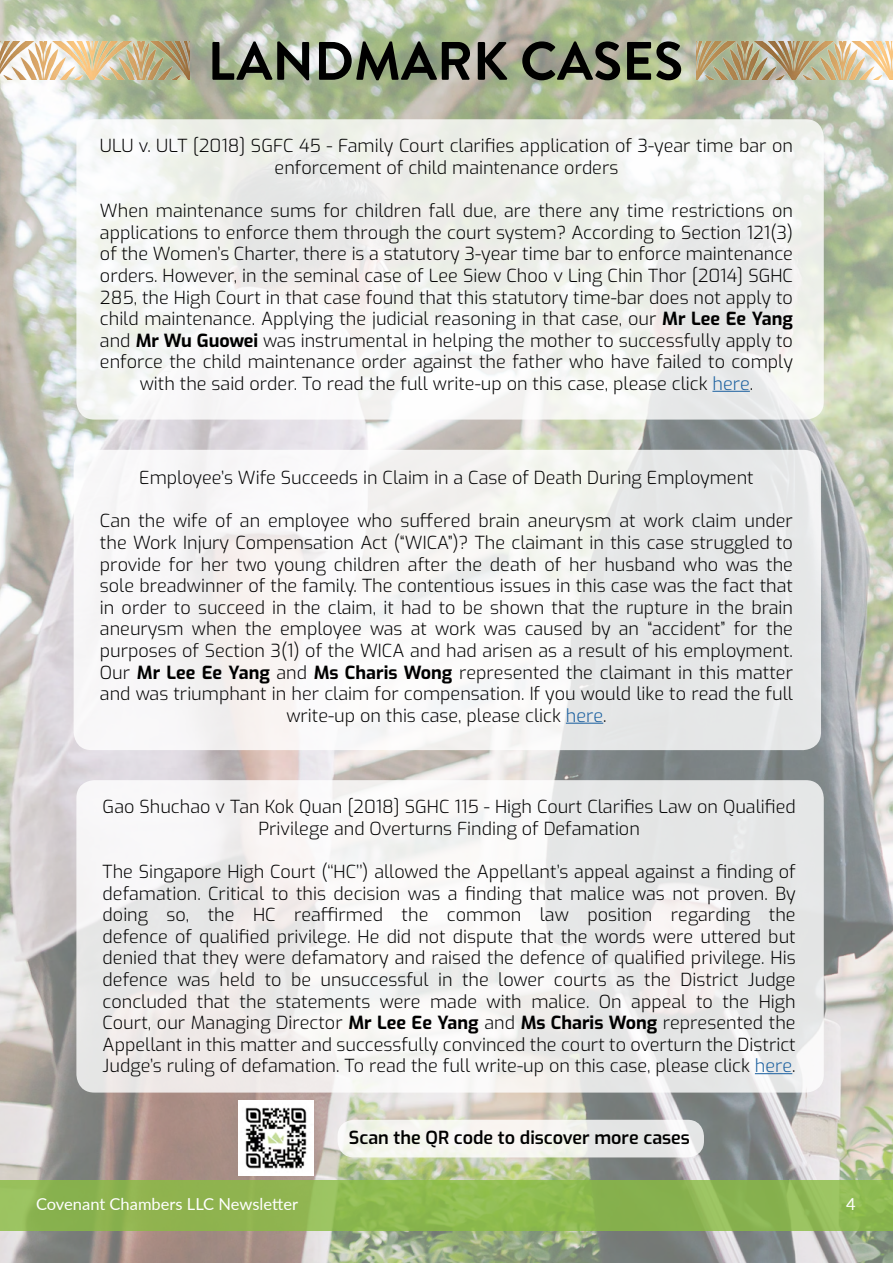
<style>
.page{position:relative;width:893px;height:1263px;background:#fff}
.page>*{position:absolute;margin:0;border:0;box-sizing:border-box;transform-origin:0 0}
.t1{font:700 54px "Brandon Grotesque";color:#000}
.t2{font:300 18px/21.6px "Exo";color:#000;text-align:center}
.t3{font:600 18px "Exo";color:#000}
.t4{font:16.5px "Lato";color:#fff}
.s1{font-weight:700}
.s2{color:#175d9e}
</style>
<div class="page">
<img style="left:0;top:0;width:893px;height:1263px">
<svg style="left:0;top:1180px;width:893px;height:51px;background:#8eb751"></svg>
<svg style="left:76px;top:119px;width:748px;height:301px;fill:#f1f2ee"></svg>
<hr style="left:712px;top:391px;width:38px;height:1px;background:#175d9e">
<div style="left:74px;top:450px;width:747px;height:300px;background:linear-gradient(to right,#fdfafa,#e7e8e8);border-radius:18px"></div>
<hr style="left:566px;top:723px;width:37px;height:1px;background:#175d9e">
<div style="left:76px;top:780px;width:748px;height:312px;background:linear-gradient(to bottom,#f1f1f1,#eeeceb);border-radius:18px"></div>
<hr style="left:755px;top:1073px;width:37px;height:1px;background:#175d9e">
<img style="left:238px;top:1100px;width:76px;height:76px">
<svg style="left:338px;top:1120px;width:366px;height:37px;fill:#f5f5ef"></svg>
<img style="left:0;top:42px;width:190px;height:38px">
<img style="left:697px;top:42px;width:196px;height:38px">
<p class="t1" style="left:207px;top:23px;width:477px">LANDMARK CASES</p>
<p class="t2" style="left:100px;top:134px;width:694px">ULU v. ULT [2018] SGFC 45 - Family Court clarifies application of 3-year time bar on enforcement of child maintenance orders</p>
<p class="t2" style="left:100px;top:199px;width:695px">When maintenance sums for children fall due, are there any time restrictions on applications to enforce them through the court system? According to Section 121(3) of the Women’s Charter, there is a statutory 3-year time bar to enforce maintenance orders. However, in the seminal case of Lee Siew Choo v Ling Chin Thor [2014] SGHC 285, the High Court in that case found that this statutory time-bar does not apply to child maintenance. Applying the judicial reasoning in that case, our <span class="s1">Mr Lee Ee Yang </span>and <span class="s1">Mr Wu Guowei</span> was instrumental in helping the mother to successfully apply to enforce the child maintenance order against the father who have failed to comply with the said order. To read the full write-up on this case, please click <span class="s2">here</span>.</p>
<p class="t2" style="left:139px;top:466px;width:616px">Employee’s Wife Succeeds in Claim in a Case of Death During Employment</p>
<p class="t2" style="left:100px;top:509px;width:695px">Can the wife of an employee who suffered brain aneurysm at work claim under the Work Injury Compensation Act (“WICA”)? The claimant in this case struggled to provide for her two young children after the death of her husband who was the sole breadwinner of the family. The contentious issues in this case was the fact that in order to succeed in the claim, it had to be shown that the rupture in the brain aneurysm when the employee was at work was caused by an “accident” for the purposes of Section 3(1) of the WICA and had arisen as a result of his employment.<br>Our <span class="s1">Mr Lee Ee Yang</span> and <span class="s1">Ms Charis Wong</span> represented the claimant in this matter and was triumphant in her claim for compensation. If you would like to read the full write-up on this case, please click <span class="s2">here</span>.</p>
<p class="t2" style="left:103px;top:795px;width:694px">Gao Shuchao v Tan Kok Quan [2018] SGHC 115 - High Court Clarifies Law on Qualified<br>Privilege and Overturns Finding of Defamation</p>
<p class="t2" style="left:103px;top:860px;width:694px;text-align:left">The Singapore High Court (‘‘HC’’) allowed the Appellant’s appeal against a finding of defamation. Critical to this decision was a finding that malice was not proven. By</p>
<p class="t2" style="left:103px;top:903px;width:695px">doing so, the HC reaffirmed the common law position regarding the</p>
<p class="t2" style="left:103px;top:924px;width:695px">defence of qualified privilege. He did not dispute that the words were uttered but</p>
<p class="t2" style="left:103px;top:946px;width:695px">denied that they were defamatory and raised the defence of qualified privilege. His</p>
<p class="t2" style="left:103px;top:968px;width:695px">defence was held to be unsuccessful in the lower courts as the District Judge</p>
<p class="t2" style="left:103px;top:989px;width:695px;text-align:left">concluded that the statements were made with malice. On appeal to the High<br>Court, our Managing Director <span class="s1">Mr Lee Ee Yang</span> and <span class="s1">Ms Charis Wong</span> represented the</p>
<p class="t2" style="left:103px;top:1032px;width:695px;text-align:left">Appellant in this matter and successfully convinced the court to overturn the District<br>Judge’s ruling of defamation. To read the full write-up on this case, please click <span class="s2">here</span>.</p>
<p class="t3" style="left:349px;top:1124px;width:343px">Scan the QR code to discover more cases</p>
<p class="t4" style="left:36px;top:1192px;width:264px">Covenant Chambers LLC Newsletter</p>
<p class="t4" style="left:846px;top:1192px;width:11px">4</p>
</div>
